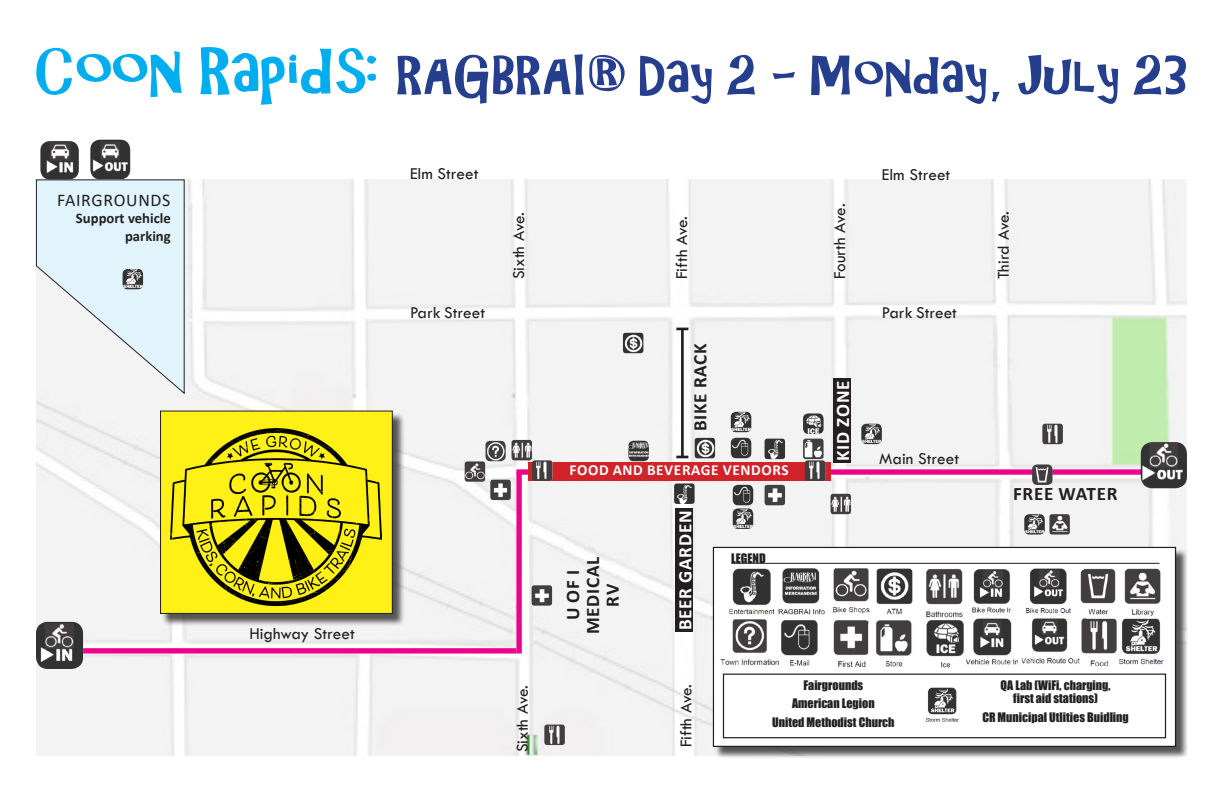
<style>
.page{position:relative;width:1224px;height:792px;background:#fff}
.page>*{position:absolute;margin:0;border:0;box-sizing:border-box;transform-origin:0 0}
.t1{font:50px "ARCHRISTY";color:#253f8e;scale:1.15 1}
.t2{font:700 19.1px/19.9px "Calibri";letter-spacing:.04em;color:#231f20;text-align:center}
.t3{font:700 19.1px "Calibri";letter-spacing:.04em;color:#fff}
.t4{font:17.8px "Calibri";letter-spacing:.04em;color:#231f20}
.t5{font:17.2px "Tw Cen";color:#231f20}
.t6{font:700 15.3px "Calibri";letter-spacing:.04em;color:#fff}
.t7{font:700 14.7px "Calibri";color:#231f20}
.t8{font:12.1px/13.3px "Impact";color:#231f20;text-align:center}
.s1{font-size:61px;color:#00aeef}
</style>
<div class="page">
<img style="left:36px;top:180px;width:1151px;height:576px">
<div style="left:36px;top:648px;width:480px;height:6px;background:#ed028c"></div>
<div style="left:516px;top:472px;width:6px;height:182px;background:#ed028c"></div>
<div style="left:516px;top:469px;width:656px;height:6px;background:#ed028c"></div>
<svg style="left:36px;top:179px;width:149px;height:216px"></svg>
<hr style="left:681px;top:329px;width:3px;height:128px;background:#231f20">
<svg style="left:676px;top:328px;width:12px;height:2px"></svg>
<svg style="left:676px;top:456px;width:12px;height:2px"></svg>
<div style="left:675px;top:508px;width:18px;height:124px;background:#231f20"></div>
<div style="left:833px;top:379px;width:18px;height:84px;background:#231f20"></div>
<div style="left:528px;top:462px;width:303px;height:19px;background:#d1232a"></div>
<img style="left:36px;top:622px;width:47px;height:47px">
<img style="left:733px;top:485px;width:20px;height:20px">
<img style="left:731px;top:438px;width:20px;height:20px">
<img style="left:485px;top:441px;width:21px;height:20px">
<img style="left:803px;top:413px;width:21px;height:21px">
<img style="left:123px;top:269px;width:20px;height:20px">
<img style="left:1024px;top:514px;width:21px;height:21px">
<img style="left:861px;top:424px;width:21px;height:20px">
<img style="left:733px;top:508px;width:20px;height:21px">
<img style="left:731px;top:412px;width:20px;height:20px">
<img style="left:40px;top:141px;width:39px;height:38px">
<img style="left:90px;top:140px;width:40px;height:39px">
<img style="left:1032px;top:464px;width:21px;height:21px">
<img style="left:628px;top:441px;width:21px;height:20px">
<img style="left:465px;top:461px;width:20px;height:21px">
<img style="left:544px;top:725px;width:21px;height:20px">
<img style="left:1042px;top:424px;width:21px;height:20px">
<img style="left:532px;top:460px;width:21px;height:21px">
<img style="left:805px;top:460px;width:20px;height:21px">
<img style="left:1049px;top:514px;width:21px;height:21px">
<img style="left:803px;top:439px;width:21px;height:20px">
<img style="left:695px;top:438px;width:20px;height:20px">
<img style="left:623px;top:333px;width:20px;height:20px">
<img style="left:512px;top:440px;width:20px;height:20px">
<img style="left:831px;top:494px;width:20px;height:20px">
<img style="left:674px;top:483px;width:21px;height:21px">
<img style="left:765px;top:439px;width:20px;height:20px">
<img style="left:1141px;top:442px;width:46px;height:46px">
<img style="left:532px;top:585px;width:20px;height:21px">
<img style="left:490px;top:480px;width:21px;height:20px">
<img style="left:765px;top:485px;width:20px;height:20px">
<div style="left:714px;top:548px;width:474px;height:211px;background:#231f20;opacity:.75"></div>
<div style="left:713px;top:547px;width:463px;height:199px;background:#fff"></div>
<div style="left:713px;top:547px;width:463px;height:200px;border:1px solid #231f20"></div>
<img style="left:1025px;top:568px;width:46px;height:46px">
<img style="left:1119px;top:619px;width:45px;height:46px">
<img style="left:1081px;top:619px;width:36px;height:47px">
<img style="left:1124px;top:568px;width:37px;height:51px">
<div style="left:723px;top:674px;width:443px;height:64px;border:1px solid #231f20"></div>
<img style="left:925px;top:687px;width:34px;height:35px">
<img style="left:778px;top:568px;width:92px;height:100px">
<img style="left:926px;top:620px;width:38px;height:48px">
<img style="left:868px;top:620px;width:44px;height:48px">
<img style="left:876px;top:568px;width:87px;height:50px">
<img style="left:729px;top:568px;width:46px;height:47px">
<img style="left:972px;top:569px;width:39px;height:50px">
<img style="left:1080px;top:568px;width:36px;height:51px">
<img style="left:720px;top:619px;width:60px;height:49px">
<img style="left:966px;top:619px;width:52px;height:46px">
<img style="left:1022px;top:619px;width:58px;height:45px">
<hr style="left:731px;top:563px;width:428px;height:1px;background:#231f20">
<div style="left:162px;top:412px;width:243px;height:214px;background:#231f20;opacity:.75"></div>
<div style="left:161px;top:411px;width:231px;height:202px;background:#fff116"></div>
<img style="left:170px;top:429px;width:212px;height:176px">
<div style="left:160px;top:411px;width:233px;height:203px;border:1px solid #231f20"></div>
<p class="t1" style="left:36px;top:46px;width:1003px"><span class="s1">Coon Rapids:</span> RAGBRAI® Day 2 - Monday, July 23</p>
<p class="t4" style="left:57px;top:187px;width:115px">FAIRGROUNDS</p>
<p class="t7" style="left:76px;top:208px;width:96px">Support vehicle</p>
<p class="t7" style="left:125px;top:226px;width:47px">parking</p>
<p class="t5" style="left:249px;top:623px;width:107px">Highway Street</p>
<p class="t5" style="left:410px;top:164px;width:70px">Elm Street</p>
<p class="t5" style="left:410px;top:302px;width:77px">Park Street</p>
<p class="t5" style="left:508px;top:279px;width:69px;rotate:-90deg">Sixth Ave.</p>
<p class="t5" style="left:512px;top:752px;width:69px;rotate:-90deg">Sixth Ave.</p>
<p class="t5" style="left:672px;top:279px;width:65px;rotate:-90deg">Fifth Ave.</p>
<p class="t2" style="left:690px;top:431px;width:89px;rotate:-90deg">BIKE RACK</p>
<p class="t6" style="left:570px;top:459px;width:221px">FOOD AND BEVERAGE VENDORS</p>
<p class="t2" style="left:563px;top:634px;width:79px;rotate:-90deg">U OF I<br>MEDICAL<br>RV</p>
<p class="t3" style="left:672px;top:630px;width:121px;rotate:-90deg">BEER GARDEN</p>
<p class="t8" style="left:731px;top:552px;width:36px">LEGEND</p>
<p class="t5" style="left:882px;top:164px;width:70px">Elm Street</p>
<p class="t5" style="left:829px;top:279px;width:77px;rotate:-90deg">Fourth Ave.</p>
<p class="t5" style="left:993px;top:279px;width:70px;rotate:-90deg">Third Ave.</p>
<p class="t3" style="left:829px;top:461px;width:82px;rotate:-90deg">KID ZONE</p>
<p class="t5" style="left:882px;top:302px;width:77px">Park Street</p>
<p class="t5" style="left:879px;top:448px;width:81px">Main Street</p>
<p class="t2" style="left:1013px;top:483px;width:106px">FREE WATER</p>
<p class="t5" style="left:676px;top:747px;width:65px;rotate:-90deg">Fifth Ave.</p>
<p class="t8" style="left:803px;top:678px;width:61px">Fairgrounds</p>
<p class="t8" style="left:792px;top:697px;width:84px">American Legion</p>
<p class="t8" style="left:772px;top:715px;width:124px">United Methodist Church</p>
<p class="t8" style="left:1001px;top:678px;width:111px">QA Lab (WiFi, charging, first aid stations)</p>
<p class="t8" style="left:982px;top:710px;width:148px">CR Municipal Utlities Buidling</p>
</div>
